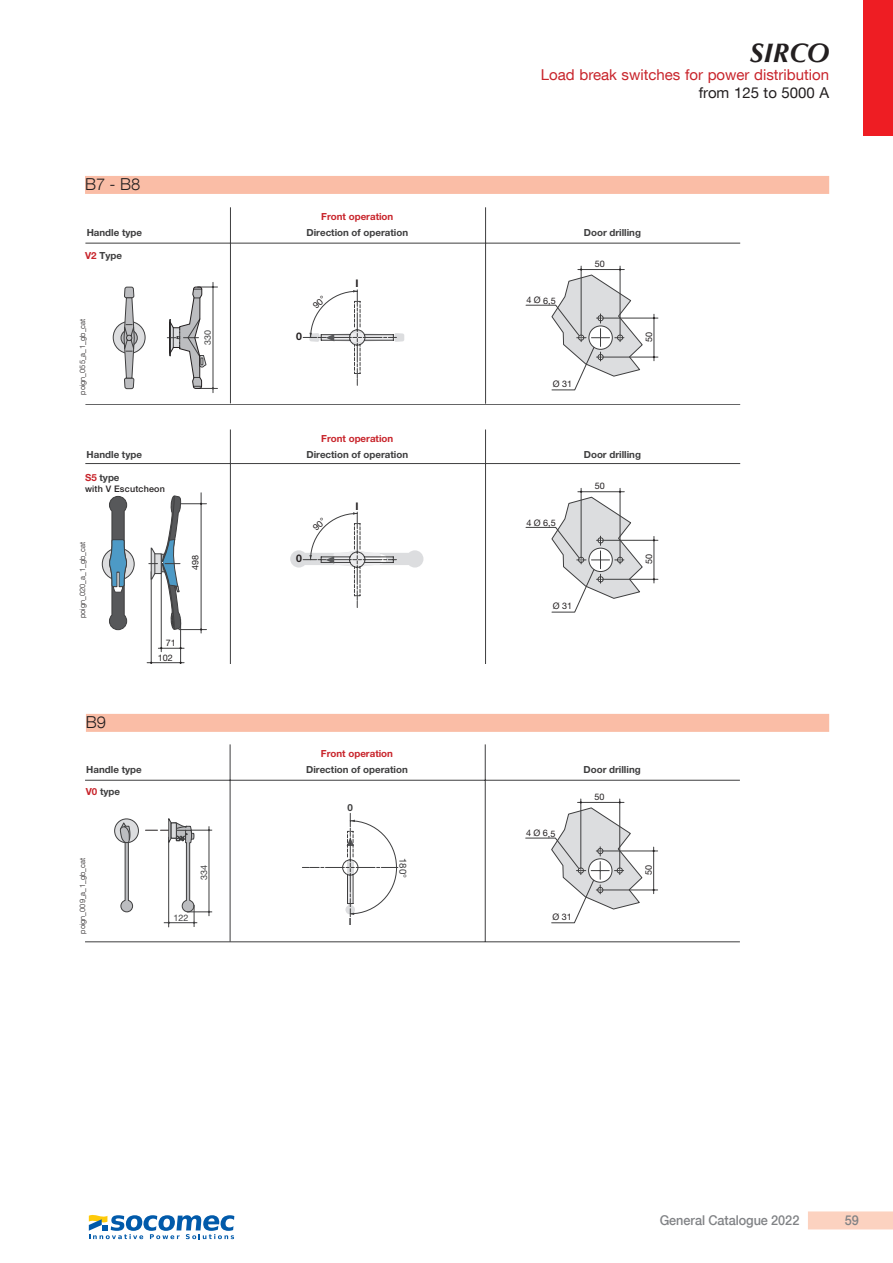
<style>
.page{position:relative;width:893px;height:1263px;background:#fff}
.page>*{position:absolute;margin:0;border:0;box-sizing:border-box;transform-origin:0 0}
.t1{font:italic 700 27px "Optima LT Std";color:#231f20}
.titre_Bandeau{font:300 16.5px "Helvetica Neue LT Com";color:#231f20}
.t2{font:15px "Helvetica Neue LT Com";color:#c8242b}
.t3{font:15px "Helvetica Neue LT Com";color:#231f20}
.t4{font:500 13.5px "Helvetica Neue LT Com";letter-spacing:-.005em;color:#808285;scale:.94 1}
.t5{font:700 10.5px "Helvetica Neue LT Com";color:#231f20}
.t6{font:700 9.75px "Helvetica Neue";color:#3e3e3f}
.t7{font:700 9.75px "Helvetica Neue";color:#c8242b}
.t8{font:700 9.75px "Helvetica Neue LT Com";color:#3e3e3f}
.t9{font:700 9.75px "Helvetica Neue LT Com";color:#c8242b}
.t10{font:9.75px "Helvetica Neue LT Com";color:#3e3e3f}
.t11{font:9px/15.5px "Helvetica Neue LT Com";color:#231f20}
.t12{font:500 9px "Helvetica Neue LT Com";letter-spacing:.02em;color:#231f20}
.t13{font:9px "Helvetica Neue LT Com";color:#3e3e3f}
.t14{font:8.85px "Helvetica Neue LT Com";color:#3e3e3f}
.reference{font:300 7.5px "Helvetica Neue LT Com";color:#231f20}
.s1{color:#c8242b}
</style>
<div class="page">
<div style="left:808px;top:1211px;width:85px;height:18px;background:#fcd2c0"></div>
<div style="left:863px;top:0;width:30px;height:136px;background:#ee1d23"></div>
<svg style="left:102px;top:548px;width:32px;height:32px"></svg>
<div style="left:102px;top:548px;width:33px;height:32px;border:1px solid #3e3e3f;border-radius:50%"></div>
<hr style="left:85px;top:463px;width:655px;height:1px;background:#3e3e3f">
<hr style="left:230px;top:429px;width:1px;height:235px;background:#3e3e3f">
<hr style="left:485px;top:429px;width:1px;height:235px;background:#3e3e3f">
<hr style="left:85px;top:669px;width:655px;height:1px;background:#3e3e3f">
<hr style="left:581px;top:488px;width:1px;height:71px;background:#3e3e3f">
<hr style="left:620px;top:488px;width:1px;height:71px;background:#3e3e3f">
<hr style="left:601px;top:540px;width:57px;height:1px;background:#3e3e3f">
<hr style="left:601px;top:579px;width:57px;height:1px;background:#3e3e3f">
<svg style="left:525px;top:491px;width:130px;height:121px"></svg>
<svg style="left:108px;top:496px;width:20px;height:134px"></svg>
<hr style="left:201px;top:493px;width:1px;height:140px;background:#3e3e3f">
<hr style="left:147px;top:662px;width:37px;height:1px;background:#3e3e3f">
<hr style="left:180px;top:619px;width:1px;height:45px;background:#3e3e3f">
<hr style="left:161px;top:571px;width:1px;height:81px;background:#3e3e3f">
<svg style="left:158px;top:647px;width:26px;height:2px"></svg>
<hr style="left:151px;top:572px;width:1px;height:92px;background:#3e3e3f">
<svg style="left:149px;top:495px;width:57px;height:137px"></svg>
<svg style="left:113px;top:321px;width:32px;height:32px"></svg>
<div style="left:113px;top:321px;width:32px;height:33px;border:1px solid #3e3e3f;border-radius:50%"></div>
<hr style="left:85px;top:243px;width:655px;height:1px;background:#3e3e3f">
<hr style="left:85px;top:404px;width:655px;height:1px;background:#3e3e3f">
<hr style="left:485px;top:207px;width:1px;height:197px;background:#3e3e3f">
<hr style="left:230px;top:207px;width:1px;height:196px;background:#3e3e3f">
<hr style="left:213px;top:282px;width:1px;height:111px;background:#3e3e3f">
<svg style="left:121px;top:330px;width:16px;height:16px"></svg>
<div style="left:121px;top:329px;width:17px;height:17px;border:1px solid #3e3e3f;border-radius:50%"></div>
<svg style="left:123px;top:286px;width:12px;height:119px"></svg>
<hr style="left:581px;top:266px;width:1px;height:71px;background:#3e3e3f">
<hr style="left:620px;top:266px;width:1px;height:71px;background:#3e3e3f">
<hr style="left:601px;top:318px;width:57px;height:1px;background:#3e3e3f">
<hr style="left:601px;top:357px;width:57px;height:1px;background:#3e3e3f">
<svg style="left:526px;top:268px;width:129px;height:122px"></svg>
<svg style="left:167px;top:286px;width:50px;height:103px"></svg>
<div style="left:85px;top:176px;width:744px;height:18px;background:#fabda6"></div>
<hr style="left:85px;top:780px;width:655px;height:1px;background:#3e3e3f">
<hr style="left:85px;top:941px;width:655px;height:1px;background:#3e3e3f">
<hr style="left:485px;top:744px;width:1px;height:197px;background:#3e3e3f">
<hr style="left:230px;top:744px;width:1px;height:197px;background:#3e3e3f">
<hr style="left:581px;top:799px;width:1px;height:70px;background:#3e3e3f">
<hr style="left:619px;top:799px;width:1px;height:70px;background:#3e3e3f">
<hr style="left:601px;top:851px;width:57px;height:1px;background:#3e3e3f">
<hr style="left:601px;top:890px;width:57px;height:1px;background:#3e3e3f">
<svg style="left:525px;top:801px;width:130px;height:122px"></svg>
<svg style="left:302px;top:813px;width:96px;height:104px"></svg>
<svg style="left:115px;top:819px;width:23px;height:24px"></svg>
<div style="left:114px;top:818px;width:25px;height:25px;border:1px solid #3e3e3f;border-radius:50%"></div>
<svg style="left:120px;top:821px;width:13px;height:91px"></svg>
<svg style="left:145px;top:818px;width:67px;height:109px"></svg>
<svg style="left:171px;top:822px;width:6px;height:16px"></svg>
<div style="left:86px;top:714px;width:743px;height:18px;background:#fabda6"></div>
<svg style="left:89px;top:1215px;width:145px;height:24px"></svg>
<svg style="left:290px;top:511px;width:133px;height:97px"></svg>
<svg style="left:303px;top:289px;width:101px;height:97px"></svg>
<p class="titre_Bandeau" style="left:85px;top:174px;width:57px">B7 - B8</p>
<p class="t9" style="left:321px;top:211px;width:74px">Front operation</p>
<h1 class="t1" style="left:750px;top:37px;width:81px">SIRCO</h1>
<h3 class="t2" style="left:541px;top:66px;width:290px">Load break switches for power distribution</h3>
<h3 class="t3" style="left:699px;top:84px;width:132px">from 125 to 5000 A</h3>
<p class="t6" style="left:87px;top:227px;width:57px">Handle type</p>
<p class="t6" style="left:307px;top:227px;width:103px">Direction of operation</p>
<p class="t6" style="left:584px;top:227px;width:59px">Door drilling</p>
<p class="t8" style="left:85px;top:249px;width:38px"><span class="s1">V2</span> Type</p>
<p class="reference" style="left:78px;top:395px;width:77px;rotate:-90deg">poign_055_a_1_gb_cat</p>
<p class="t14" style="left:202px;top:345px;width:16px;rotate:-90deg">330</p>
<p class="t5" style="left:296px;top:329px;width:7px">0</p>
<p class="t5" style="left:356px;top:277px;width:5px">I</p>
<p class="t7" style="left:321px;top:433px;width:74px">Front operation</p>
<p class="t11" style="left:527px;top:292px;width:31px;rotate:1deg">4 Ø 6,5</p>
<p class="t11" style="left:595px;top:256px;width:12px">50</p>
<p class="t11" style="left:553px;top:376px;width:21px">Ø 31</p>
<p class="t11" style="left:641px;top:342px;width:12px;rotate:-90deg">50</p>
<p class="t6" style="left:87px;top:449px;width:57px">Handle type</p>
<p class="t6" style="left:306px;top:449px;width:103px">Direction of operation</p>
<p class="t6" style="left:584px;top:449px;width:59px">Door drilling</p>
<p class="t8" style="left:85px;top:471px;width:36px"><span class="s1">S5</span> type</p>
<p class="t12" style="left:85px;top:483px;width:81px">with V Escutcheon</p>
<p class="reference" style="left:78px;top:618px;width:77px;rotate:-90deg">poign_020_a_1_gb_cat</p>
<p class="t11" style="left:187px;top:570px;width:17px;rotate:-90deg">498</p>
<p class="t11" style="left:158px;top:635px;width:20px;text-indent:8px">71<br>102</p>
<p class="titre_Bandeau" style="left:86px;top:712px;width:22px">B9</p>
<p class="t5" style="left:296px;top:551px;width:7px">0</p>
<p class="t5" style="left:356px;top:499px;width:5px">I</p>
<p class="t7" style="left:321px;top:748px;width:74px">Front operation</p>
<p class="t11" style="left:527px;top:514px;width:31px;rotate:1deg">4 Ø 6,5</p>
<p class="t11" style="left:595px;top:478px;width:12px">50</p>
<p class="t11" style="left:553px;top:598px;width:21px">Ø 31</p>
<p class="t11" style="left:641px;top:564px;width:12px;rotate:-90deg">50</p>
<p class="t6" style="left:86px;top:764px;width:57px">Handle type</p>
<p class="t6" style="left:306px;top:764px;width:103px">Direction of operation</p>
<p class="t6" style="left:583px;top:764px;width:59px">Door drilling</p>
<p class="t6" style="left:86px;top:785px;width:36px"><span class="s1">V0</span> type</p>
<p class="reference" style="left:78px;top:934px;width:77px;rotate:-90deg">poign_009_a_1_gb_cat</p>
<p class="t13" style="left:198px;top:880px;width:17px;rotate:-90deg">334</p>
<p class="t13" style="left:174px;top:912px;width:17px">122</p>
<p class="t8" style="left:347px;top:801px;width:7px">0</p>
<p class="t8" style="left:349px;top:915px;width:4px">I</p>
<p class="t10" style="left:409px;top:858px;width:22px;rotate:90deg">180°</p>
<p class="t11" style="left:526px;top:825px;width:31px;rotate:1deg">4 Ø 6,5</p>
<p class="t11" style="left:594px;top:789px;width:12px">50</p>
<p class="t11" style="left:552px;top:909px;width:21px">Ø 31</p>
<p class="t11" style="left:641px;top:875px;width:12px;rotate:-90deg">50</p>
<h3 class="t4" style="left:660px;top:1212px;width:150px">General Catalogue 2022</h3>
<h3 class="t4" style="left:845px;top:1212px;width:16px">59</h3>
</div>
